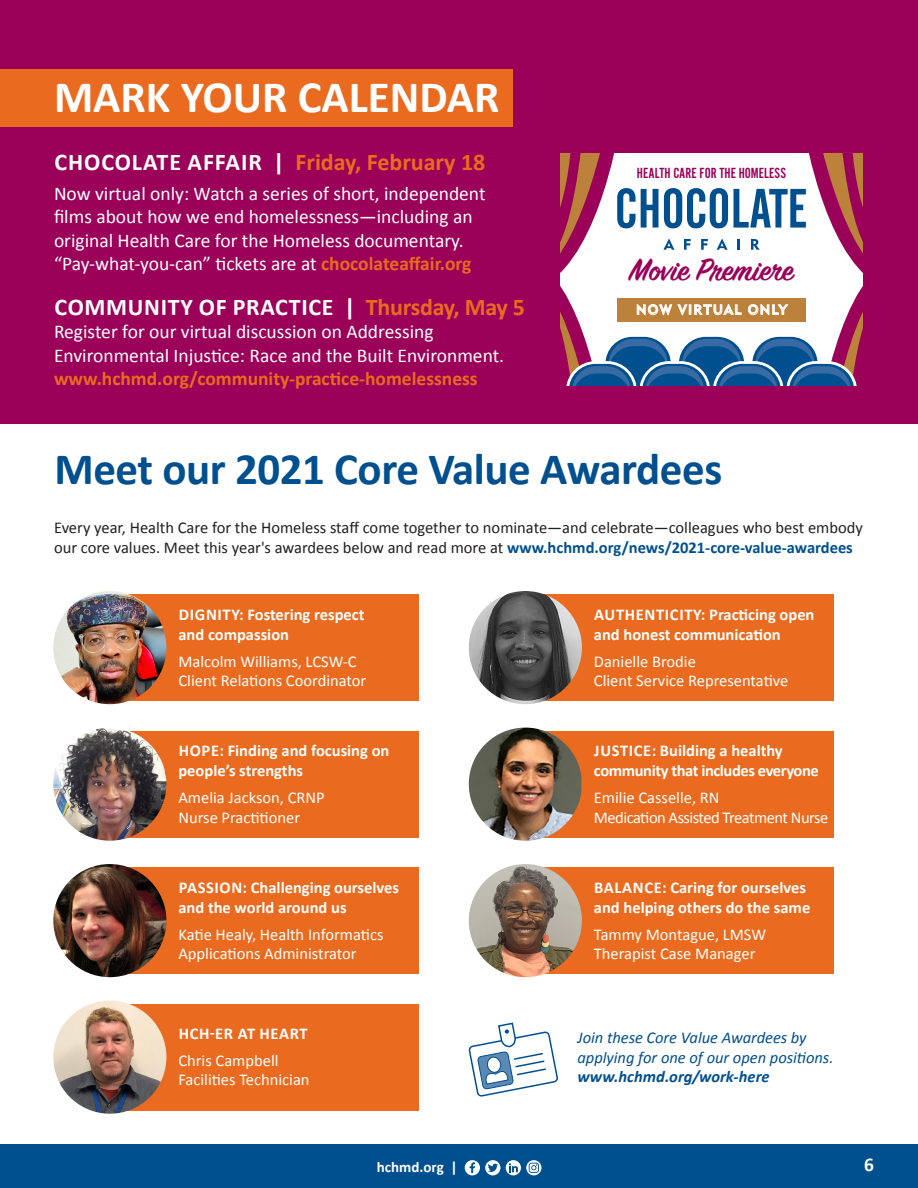
<style>
.page{position:relative;width:918px;height:1188px;background:#fff}
.page>*{position:absolute;margin:0;border:0;box-sizing:border-box;transform-origin:0 0}
.t1{font:700 45px "Calibri";letter-spacing:-.01em;color:#004f8f}
.t2{font:700 45px "Calibri";color:#fff}
.t3{font:600 34.65px "Sign Painter House Script";color:#9c0159}
.t4{font:700 24px "Calibri";color:#ea6b1f}
.t5{font:700 24px "Calibri";letter-spacing:.03em;color:#fff}
.t6{font:19.5px "Calibri";color:#fff}
.t7{font:700 19.5px "Calibri";color:#ea6b1f}
.t8{font:700 19.5px "Calibri";color:#fff}
.t9{font:16.5px/19.8px "Calibri";color:#fff}
.t10{font:700 16.5px/19.8px "Calibri";color:#fff}
.t11{font:16.5px/19.8px "Calibri";color:#231f20}
.t12{font:italic 16.5px/19.8px "Calibri";letter-spacing:-.005em;color:#004f8f}
.t13{font:700 16.5px/19.8px "Calibri";letter-spacing:-.025em;color:#fff}
.t14{font:16.5px "Calibri";letter-spacing:-.03em;color:#fff}
.t15{font:700 16.5px "Calibri";letter-spacing:.04em;color:#fff}
.t16{font:15.3px "Alternate Got No 2 D";color:#9c0159}
.t17{font:700 15px "Calibri";color:#fff}
.t18{font:13.5px "Geometric 415 BT Medium A";letter-spacing:.1em;color:#fff}
.s1{color:#fff}
.s2{font-weight:700;color:#ea6b1f}
.s3{color:#ea6b1f}
.s4{font-weight:700;color:#004f8f}
.s5{font-weight:700}
</style>
<div class="page">
<div style="left:0;top:1144px;width:918px;height:44px;background:#004f8f"></div>
<div style="left:465px;top:1160px;width:15px;height:15px;background:#fff;border-radius:50%"></div>
<svg style="left:470px;top:1162px;width:5px;height:11px"></svg>
<div style="left:485px;top:1160px;width:15px;height:15px;background:#fff;border-radius:50%"></div>
<svg style="left:488px;top:1164px;width:10px;height:8px"></svg>
<svg style="left:506px;top:1160px;width:15px;height:15px"></svg>
<svg style="left:509px;top:1163px;width:9px;height:9px"></svg>
<svg style="left:526px;top:1160px;width:15px;height:15px"></svg>
<svg style="left:529px;top:1163px;width:10px;height:10px"></svg>
<div style="left:0;top:0;width:918px;height:424px;background:#9c0159"></div>
<div style="left:0;top:69px;width:513px;height:58px;background:#ea6b1f"></div>
<div style="left:108px;top:595px;width:310px;height:106px;background:#ea6b1f"></div>
<img style="left:53px;top:591px;width:113px;height:113px;border-radius:57px">
<div style="left:108px;top:731px;width:310px;height:106px;background:#ea6b1f"></div>
<div style="left:108px;top:868px;width:310px;height:106px;background:#ea6b1f"></div>
<div style="left:108px;top:1004px;width:310px;height:106px;background:#ea6b1f"></div>
<div style="left:524px;top:595px;width:310px;height:106px;background:#ea6b1f"></div>
<div style="left:524px;top:731px;width:310px;height:106px;background:#ea6b1f"></div>
<div style="left:524px;top:868px;width:310px;height:106px;background:#ea6b1f"></div>
<img style="left:53px;top:728px;width:113px;height:113px;border-radius:57px">
<img style="left:53px;top:864px;width:113px;height:113px;border-radius:57px">
<img style="left:53px;top:1001px;width:113px;height:113px;border-radius:57px">
<img style="left:469px;top:591px;width:113px;height:113px;border-radius:57px">
<img style="left:469px;top:728px;width:112px;height:113px">
<img style="left:469px;top:864px;width:113px;height:113px;border-radius:57px">
<svg style="left:468px;top:1022px;width:90px;height:75px"></svg>
<svg style="left:560px;top:153px;width:303px;height:233px;background:#bfb8ca"></svg>
<div style="left:617px;top:298px;width:189px;height:23px;background:#bc813a"></div>
<div style="left:859px;top:373px;width:7px;height:15px;background:#9c0159"></div>
<div style="left:558px;top:373px;width:7px;height:15px;background:#9c0159"></div>
<p class="t2" style="left:54px;top:69px;width:447px">MARK YOUR CALENDAR</p>
<p class="t4" style="left:54px;top:147px;width:432px"><span class="s1">CHOCOLATE AFFAIR |</span> Friday, February 18</p>
<p class="t6" style="left:54px;top:181px;width:433px">Now virtual only: Watch a series of short, independent</p>
<p class="t6" style="left:54px;top:205px;width:420px">films about how we end homelessness—including an</p>
<p class="t6" style="left:54px;top:228px;width:411px">original Health Care for the Homeless documentary.</p>
<p class="t6" style="left:54px;top:251px;width:419px">“Pay-what-you-can” tickets are at <span class="s2">chocolateaffair.org</span></p>
<p class="t5" style="left:54px;top:292px;width:472px">COMMUNITY OF PRACTICE | <span class="s3">Thursday, May 5</span></p>
<p class="t6" style="left:54px;top:320px;width:381px">Register for our virtual discussion on Addressing</p>
<p class="t6" style="left:54px;top:343px;width:452px">Environmental Injustice: Race and the Built Environment.</p>
<p class="t7" style="left:54px;top:367px;width:425px">www.hchmd.org/community-practice-homelessness</p>
<p class="t16" style="left:637px;top:165px;width:151px">HEALTH CARE FOR THE HOMELESS</p>
<p class="t3" style="left:630px;top:249px;width:165px">Movie Premiere</p>
<p class="t18" style="left:636px;top:301px;width:152px">NOW VIRTUAL ONLY</p>
<p class="t1" style="left:55px;top:441px;width:669px">Meet our 2021 Core Value Awardees</p>
<p class="t11" style="left:54px;top:517px;width:810px">Every year, Health Care for the Homeless staff come together to nominate—and celebrate—colleagues who best embody our core values. Meet this year's awardees below and read more at <span class="s4">www.hchmd.org/news/2021-core-value-awardees</span></p>
<p class="t10" style="left:179px;top:604px;width:187px">DIGNITY: Fostering respect</p>
<p class="t10" style="left:178px;top:624px;width:112px">and compassion</p>
<p class="t9" style="left:178px;top:651px;width:180px">Malcolm Williams, LCSW-C</p>
<p class="t9" style="left:178px;top:670px;width:189px">Client Relations Coordinator</p>
<p class="t10" style="left:178px;top:740px;width:213px">HOPE: Finding and focusing on people’s strengths</p>
<p class="t9" style="left:178px;top:787px;width:148px">Amelia Jackson, CRNP</p>
<p class="t9" style="left:178px;top:807px;width:123px">Nurse Practitioner</p>
<p class="t10" style="left:178px;top:877px;width:222px">PASSION: Challenging ourselves and the world around us</p>
<p class="t9" style="left:178px;top:924px;width:207px">Katie Healy, Health Informatics<br>Applications Administrator</p>
<p class="t15" style="left:179px;top:1023px;width:130px">HCH-ER AT HEART</p>
<p class="t9" style="left:178px;top:1049px;width:102px">Chris Campbell</p>
<p class="t9" style="left:178px;top:1069px;width:133px">Facilities Technician</p>
<p class="t10" style="left:594px;top:604px;width:222px">AUTHENTICITY: Practicing open and honest communication</p>
<p class="t9" style="left:594px;top:651px;width:104px">Danielle Brodie</p>
<p class="t9" style="left:594px;top:670px;width:196px">Client Service Representative</p>
<p class="t13" style="left:594px;top:740px;width:226px">JUSTICE: Building a healthy community that includes everyone</p>
<p class="t9" style="left:594px;top:787px;width:127px">Emilie Casselle, RN</p>
<p class="t14" style="left:594px;top:807px;width:236px">Medication Assisted Treatment Nurse</p>
<p class="t10" style="left:594px;top:877px;width:218px">BALANCE: Caring for ourselves and helping others do the same</p>
<p class="t9" style="left:594px;top:924px;width:174px">Tammy Montague, LMSW<br>Therapist Case Manager</p>
<p class="t12" style="left:578px;top:1027px;width:258px">Join these Core Value Awardees by applying for one of our open positions. <span class="s5">www.hchmd.org/work-here</span></p>
<p class="t17" style="left:377px;top:1158px;width:82px">hchmd.org |</p>
<p class="t8" style="left:864px;top:1152px;width:11px">6</p>
</div>
